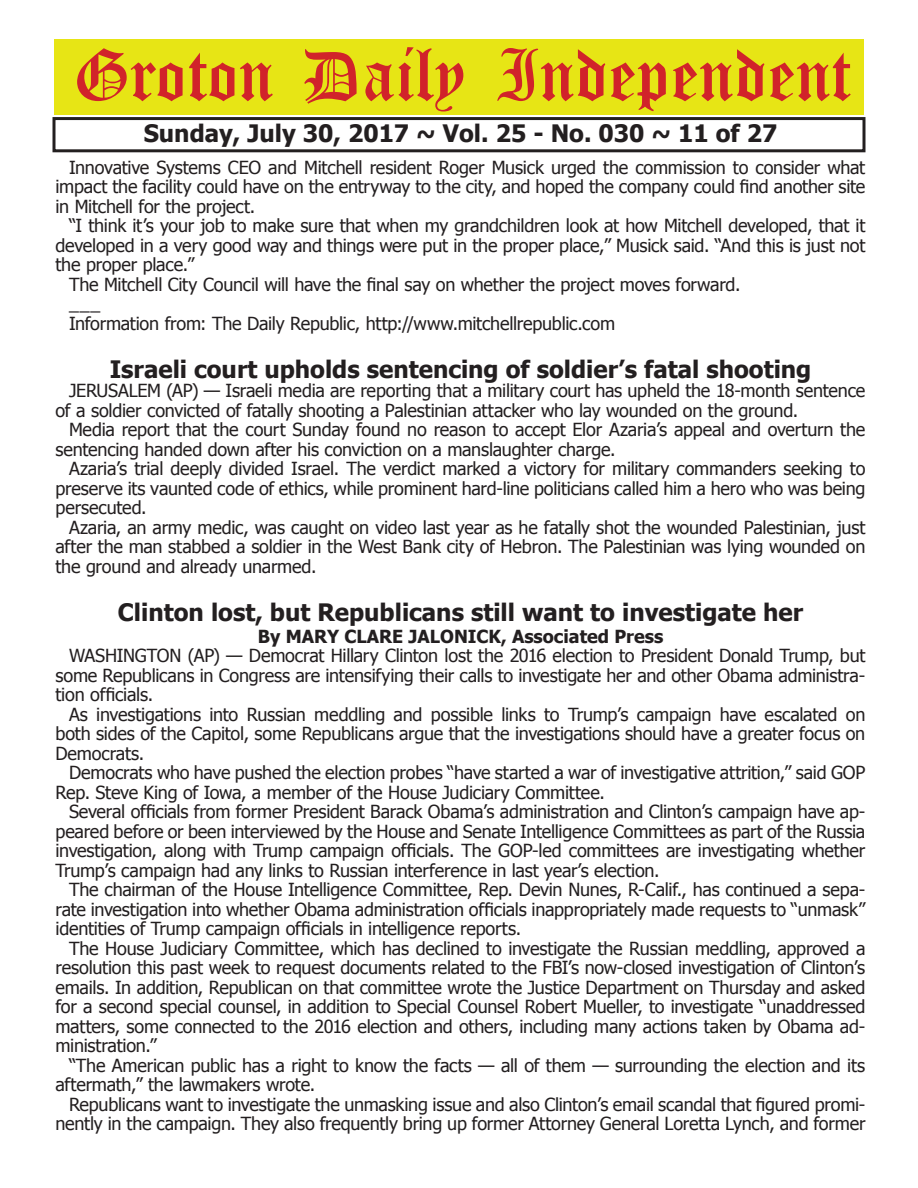
<style>
.page{position:relative;width:918px;height:1188px;background:#fff}
.page>*{position:absolute;margin:0;border:0;box-sizing:border-box;transform-origin:0 0}
.t1{font:54px "Old English Five";color:#d1232a}
.t2{font:700 24px "Tahoma";color:#231f20}
.t3{font:18px/19.5px "Tahoma";letter-spacing:-.01em;color:#231f20;text-align:justify}
.t4{font:700 18px "Tahoma";color:#231f20}
</style>
<div class="page">
<div style="left:52px;top:117px;width:814px;height:35px;border:3px solid #231f20"></div>
<div style="left:54px;top:40px;width:810px;height:75px;background:#e7e515"></div>
<h1 class="t1" style="left:73px;top:50px;width:779px">Groton Daily Independent</h1>
<h2 class="t2" style="left:144px;top:116px;width:635px">Sunday, July 30, 2017 ~ Vol. 25 - No. 030 ~ 11 of 27</h2>
<p class="t3" style="left:56px;top:156px;width:811px;text-indent:14px">Innovative Systems CEO and Mitchell resident Roger Musick urged the commission to consider what impact the facility could have on the entryway to the city, and hoped the company could find another site in Mitchell for the project.</p>
<p class="t3" style="left:69px;top:215px;width:798px">“I think it’s your job to make sure that when my grandchildren look at how Mitchell developed, that it</p>
<p class="t3" style="left:56px;top:234px;width:811px">developed in a very good way and things were put in the proper place,” Musick said. “And this is just not</p>
<p class="t3" style="left:56px;top:254px;width:140px">the proper place.”</p>
<p class="t3" style="left:69px;top:273px;width:673px">The Mitchell City Council will have the final say on whether the project moves forward.</p>
<p class="t3" style="left:69px;top:293px;width:33px">___</p>
<p class="t3" style="left:69px;top:312px;width:548px">Information from: The Daily Republic, http://www.mitchellrepublic.com</p>
<h2 class="t2" style="left:110px;top:352px;width:703px">Israeli court upholds sentencing of soldier’s fatal shooting</h2>
<p class="t3" style="left:56px;top:380px;width:811px;text-indent:14px">JERUSALEM (AP) — Israeli media are reporting that a military court has upheld the 18-month sentence of a soldier convicted of fatally shooting a Palestinian attacker who lay wounded on the ground.</p>
<p class="t3" style="left:56px;top:419px;width:811px;text-indent:14px">Media report that the court Sunday found no reason to accept Elor Azaria’s appeal and overturn the sentencing handed down after his conviction on a manslaughter charge.</p>
<p class="t3" style="left:56px;top:458px;width:812px;text-indent:14px">Azaria’s trial deeply divided Israel. The verdict marked a victory for military commanders seeking to preserve its vaunted code of ethics, while prominent hard-line politicians called him a hero who was being persecuted.</p>
<p class="t3" style="left:56px;top:517px;width:812px;text-indent:14px">Azaria, an army medic, was caught on video last year as he fatally shot the wounded Palestinian, just after the man stabbed a soldier in the West Bank city of Hebron. The Palestinian was lying wounded on the ground and already unarmed.</p>
<h2 class="t2" style="left:118px;top:596px;width:687px">Clinton lost, but Republicans still want to investigate her</h2>
<p class="t4" style="left:258px;top:624px;width:407px">By MARY CLARE JALONICK, Associated Press</p>
<p class="t3" style="left:56px;top:645px;width:811px;text-indent:14px">WASHINGTON (AP) — Democrat Hillary Clinton lost the 2016 election to President Donald Trump, but some Republicans in Congress are intensifying their calls to investigate her and other Obama administra&shy;tion officials.</p>
<p class="t3" style="left:56px;top:704px;width:812px;text-indent:14px">As investigations into Russian meddling and possible links to Trump’s campaign have escalated on both sides of the Capitol, some Republicans argue that the investigations should have a greater focus on Democrats.</p>
<p class="t3" style="left:56px;top:762px;width:811px;text-indent:14px">Democrats who have pushed the election probes “have started a war of investigative attrition,” said GOP<br>Rep. Steve King of Iowa, a member of the House Judiciary Committee.</p>
<p class="t3" style="left:56px;top:801px;width:811px;text-indent:14px">Several officials from former President Barack Obama’s administration and Clinton’s campaign have ap&shy;peared before or been interviewed by the House and Senate Intelligence Committees as part of the Russia investigation, along with Trump campaign officials. The GOP-led committees are investigating whether Trump’s campaign had any links to Russian interference in last year’s election.</p>
<p class="t3" style="left:56px;top:879px;width:811px;text-indent:14px">The chairman of the House Intelligence Committee, Rep. Devin Nunes, R-Calif., has continued a sepa&shy;rate investigation into whether Obama administration officials inappropriately made requests to “unmask” identities of Trump campaign officials in intelligence reports.</p>
<p class="t3" style="left:56px;top:938px;width:812px;text-indent:14px">The House Judiciary Committee, which has declined to investigate the Russian meddling, approved a resolution this past week to request documents related to the FBI’s now-closed investigation of Clinton’s emails. In addition, Republican on that committee wrote the Justice Department on Thursday and asked for a second special counsel, in addition to Special Counsel Robert Mueller, to investigate “unaddressed matters, some connected to the 2016 election and others, including many actions taken by Obama ad&shy;ministration.”</p>
<p class="t3" style="left:56px;top:1055px;width:811px;text-indent:14px">“The American public has a right to know the facts — all of them — surrounding the election and its aftermath,” the lawmakers wrote.</p>
<p class="t3" style="left:56px;top:1094px;width:811px;text-align:right">Republicans want to investigate the unmasking issue and also Clinton’s email scandal that figured promi&shy;nently in the campaign. They also frequently bring up former Attorney General Loretta Lynch, and former</p>
</div>
